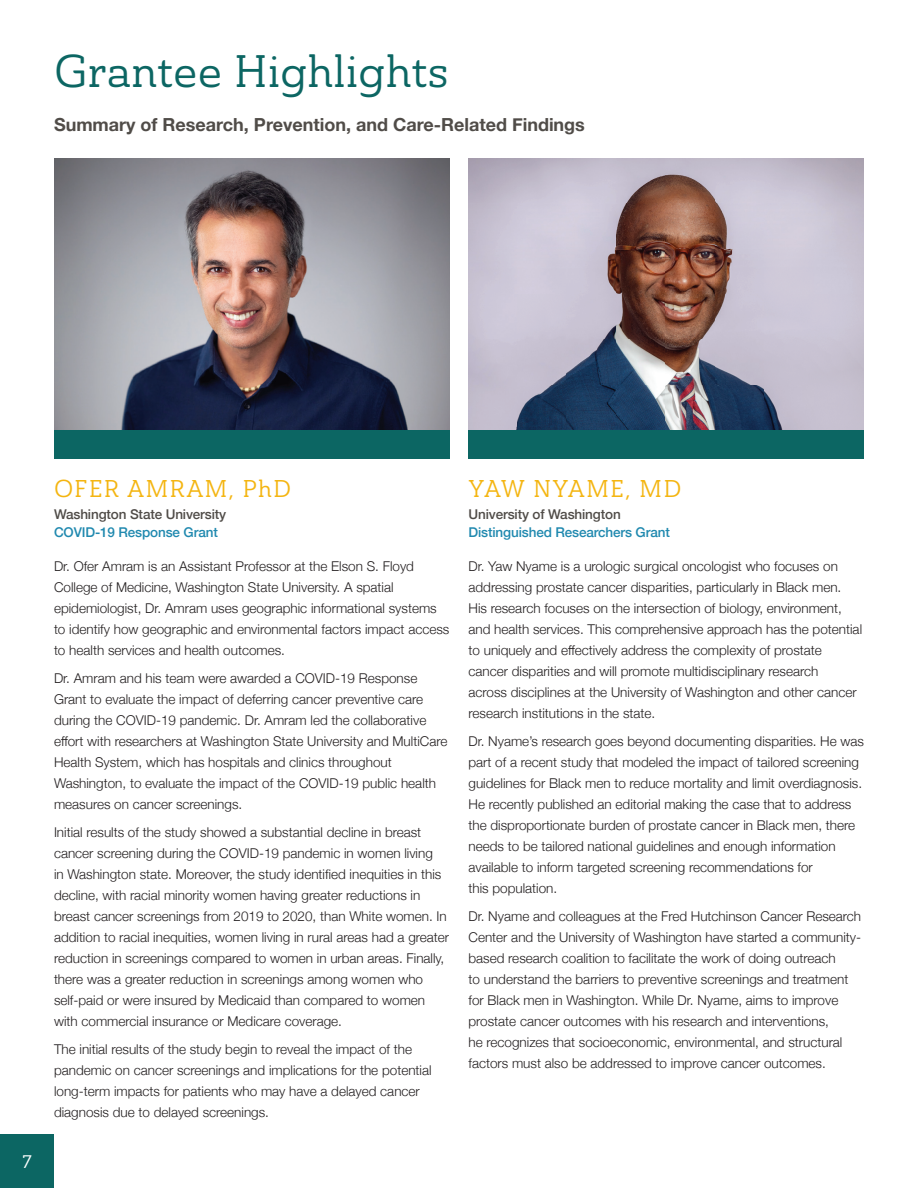
<style>
.page{position:relative;width:918px;height:1188px;background:#fff}
.page>*{position:absolute;margin:0;border:0;box-sizing:border-box;transform-origin:0 0}
.t1{font:45px "Ainslie Slab Nor Reg";color:#0c6663}
.t2{font:24px "Ainslie Slab Nor Reg";letter-spacing:.05em;color:#f4b511}
.t3{font:700 18px "Helvetica Neue";color:#504c48}
.t4{font:18px "Ainslie Slab Nor Reg";color:#fff}
.t5{font:300 13.5px/21px "Helvetica Neue";color:#231f20}
.t6{font:500 13.5px "Helvetica Neue";letter-spacing:-.01em;color:#2089af}
.t7{font:500 13.5px "Helvetica Neue";letter-spacing:-.01em;color:#504c48}
</style>
<div class="page">
<img style="left:54px;top:158px;width:396px;height:273px">
<img style="left:468px;top:158px;width:396px;height:273px">
<div style="left:54px;top:431px;width:396px;height:28px;background:#0c6663"></div>
<div style="left:468px;top:431px;width:396px;height:28px;background:#0c6663"></div>
<div style="left:0;top:1134px;width:54px;height:54px;background:#0c6663"></div>
<h1 class="t1" style="left:54px;top:43px;width:396px">Grantee Highlights</h1>
<h3 class="t3" style="left:54px;top:111px;width:532px">Summary of Research, Prevention, and Care-Related Findings</h3>
<h3 class="t4" style="left:22px;top:1150px;width:11px">7</h3>
<h2 class="t2" style="left:54px;top:474px;width:239px">OFER AMRAM, PhD</h2>
<p class="t7" style="left:54px;top:503px;width:174px">Washington State University</p>
<p class="t6" style="left:54px;top:521px;width:165px">COVID-19 Response Grant</p>
<p class="t5" style="left:54px;top:555px;width:397px">Dr. Ofer Amram is an Assistant Professor at the Elson S. Floyd College of Medicine, Washington State University. A spatial epidemiologist, Dr. Amram uses geographic informational systems to identify how geographic and environmental factors impact access to health services and health outcomes.</p>
<p class="t5" style="left:54px;top:667px;width:395px">Dr. Amram and his team were awarded a COVID-19 Response Grant to evaluate the impact of deferring cancer preventive care during the COVID-19 pandemic. Dr. Amram led the collaborative effort with researchers at Washington State University and MultiCare Health System, which has hospitals and clinics throughout Washington, to evaluate the impact of the COVID-19 public health measures on cancer screenings.</p>
<p class="t5" style="left:54px;top:820px;width:397px">Initial results of the study showed a substantial decline in breast cancer screening during the COVID-19 pandemic in women living<br>in Washington state. Moreover, the study identified inequities in this decline, with racial minority women having greater reductions in breast cancer screenings from 2019 to 2020, than White women. In addition to racial inequities, women living in rural areas had a greater reduction in screenings compared to women in urban areas. Finally, there was a greater reduction in screenings among women who self-paid or were insured by Medicaid than compared to women with commercial insurance or Medicare coverage.</p>
<p class="t5" style="left:54px;top:1037px;width:379px">The initial results of the study begin to reveal the impact of the pandemic on cancer screenings and implications for the potential long-term impacts for patients who may have a delayed cancer diagnosis due to delayed screenings.</p>
<h2 class="t2" style="left:469px;top:474px;width:215px">YAW NYAME, MD</h2>
<p class="t7" style="left:469px;top:503px;width:154px">University of Washington</p>
<p class="t6" style="left:469px;top:521px;width:203px">Distinguished Researchers Grant</p>
<p class="t5" style="left:469px;top:555px;width:395px">Dr. Yaw Nyame is a urologic surgical oncologist who focuses on addressing prostate cancer disparities, particularly in Black men.<br>His research focuses on the intersection of biology, environment, and health services. This comprehensive approach has the potential to uniquely and effectively address the complexity of prostate cancer disparities and will promote multidisciplinary research<br>across disciplines at the University of Washington and other cancer research institutions in the state.</p>
<p class="t5" style="left:469px;top:730px;width:397px">Dr. Nyame’s research goes beyond documenting disparities. He was part of a recent study that modeled the impact of tailored screening guidelines for Black men to reduce mortality and limit overdiagnosis.<br>He recently published an editorial making the case that to address the disproportionate burden of prostate cancer in Black men, there needs to be tailored national guidelines and enough information available to inform targeted screening recommendations for<br>this population.</p>
<p class="t5" style="left:469px;top:904px;width:394px">Dr. Nyame and colleagues at the Fred Hutchinson Cancer Research Center and the University of Washington have started a community&shy;based research coalition to facilitate the work of doing outreach<br>to understand the barriers to preventive screenings and treatment for Black men in Washington. While Dr. Nyame, aims to improve prostate cancer outcomes with his research and interventions,<br>he recognizes that socioeconomic, environmental, and structural factors must also be addressed to improve cancer outcomes.</p>
</div>
